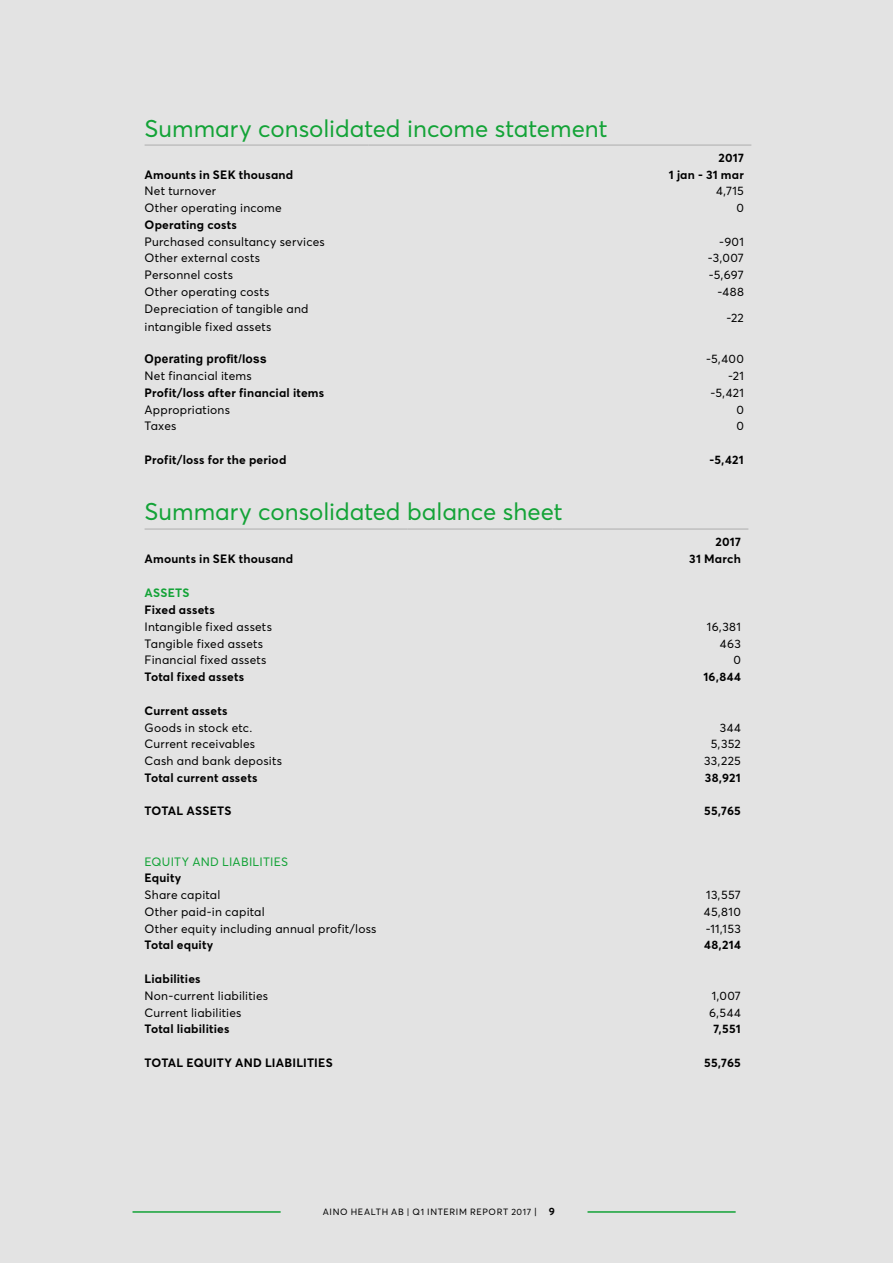
<style>
.page{position:relative;width:893px;height:1263px;background:#e3e3e3}
.page>*{position:absolute;margin:0;border:0;box-sizing:border-box;transform-origin:0 0}
.t1{font:24px "Averta Std";color:#13a337}
.t2{font:12px/18px "Averta Std";letter-spacing:.02em;color:#000}
.t3{font:700 12px "Averta Std";letter-spacing:.015em;color:#000}
.t4{font:700 12px "Arial";letter-spacing:.015em;color:#000}
.t5{font:12px "Averta Std";letter-spacing:.02em;color:#13a337}
.t6{font:700 12px "Averta Std";letter-spacing:.02em;color:#13a337}
.t7{font:9px "Averta Std";letter-spacing:.07em;color:#000}
.s1{font-size:9.75px}
.s2{font-weight:700;font-size:10.5px}
</style>
<div class="page">
<hr style="left:145px;top:144px;width:224px;height:2px;background:#bfbfbf">
<hr style="left:369px;top:144px;width:191px;height:2px;background:#bfbfbf">
<hr style="left:560px;top:144px;width:191px;height:2px;background:#bfbfbf">
<hr style="left:145px;top:528px;width:262px;height:2px;background:#bfbfbf">
<hr style="left:407px;top:528px;width:146px;height:2px;background:#bfbfbf">
<hr style="left:553px;top:528px;width:195px;height:2px;background:#bfbfbf">
<hr style="left:133px;top:1211px;width:148px;height:2px;background:#13a337">
<hr style="left:587px;top:1211px;width:149px;height:2px;background:#13a337">
<h1 class="t1" style="left:145px;top:113px;width:464px">Summary consolidated income statement</h1>
<p class="t3" style="left:718px;top:150px;width:27px">2017</p>
<p class="t3" style="left:145px;top:167px;width:150px">Amounts in SEK thousand</p>
<p class="t3" style="left:669px;top:167px;width:76px">1 jan - 31 mar</p>
<p class="t2" style="left:145px;top:182px;width:73px">Net turnover</p>
<p class="t2" style="left:716px;top:182px;width:29px">4,715</p>
<p class="t2" style="left:145px;top:199px;width:139px">Other operating income</p>
<p class="t2" style="left:736px;top:199px;width:9px">0</p>
<p class="t3" style="left:145px;top:217px;width:94px">Operating costs</p>
<p class="t2" style="left:145px;top:232px;width:182px">Purchased consultancy services</p>
<p class="t2" style="left:719px;top:232px;width:26px">-901</p>
<p class="t2" style="left:145px;top:249px;width:117px">Other external costs</p>
<p class="t2" style="left:708px;top:249px;width:37px">-3,007</p>
<p class="t2" style="left:145px;top:266px;width:90px">Personnel costs</p>
<p class="t2" style="left:709px;top:266px;width:37px">-5,697</p>
<p class="t2" style="left:145px;top:283px;width:126px">Other operating costs</p>
<p class="t2" style="left:717px;top:283px;width:28px">-488</p>
<p class="t2" style="left:145px;top:299px;width:166px">Depreciation of tangible and intangible fixed assets</p>
<p class="t2" style="left:726px;top:308px;width:19px">-22</p>
<p class="t4" style="left:145px;top:352px;width:124px">Operating profit/loss</p>
<p class="t2" style="left:706px;top:350px;width:39px">-5,400</p>
<p class="t2" style="left:145px;top:367px;width:109px">Net financial items</p>
<p class="t2" style="left:728px;top:367px;width:17px">-21</p>
<p class="t3" style="left:145px;top:385px;width:181px">Profit/loss after financial items</p>
<p class="t2" style="left:710px;top:384px;width:35px">-5,421</p>
<p class="t2" style="left:145px;top:400px;width:87px">Appropriations</p>
<p class="t2" style="left:736px;top:400px;width:9px">0</p>
<p class="t2" style="left:145px;top:417px;width:33px">Taxes</p>
<p class="t2" style="left:736px;top:417px;width:9px">0</p>
<p class="t3" style="left:145px;top:452px;width:143px">Profit/loss for the period</p>
<p class="t3" style="left:709px;top:452px;width:36px">-5,421</p>
<h1 class="t1" style="left:145px;top:497px;width:420px">Summary consolidated balance sheet</h1>
<p class="t3" style="left:715px;top:534px;width:27px">2017</p>
<p class="t3" style="left:145px;top:551px;width:150px">Amounts in SEK thousand</p>
<p class="t3" style="left:689px;top:551px;width:53px">31 March</p>
<p class="t6" style="left:145px;top:585px;width:46px">ASSETS</p>
<p class="t3" style="left:145px;top:602px;width:72px">Fixed assets</p>
<p class="t2" style="left:145px;top:618px;width:129px">Intangible fixed assets</p>
<p class="t2" style="left:707px;top:618px;width:35px">16,381</p>
<p class="t2" style="left:145px;top:634px;width:120px">Tangible fixed assets</p>
<p class="t2" style="left:720px;top:634px;width:23px">463</p>
<p class="t2" style="left:145px;top:651px;width:123px">Financial fixed assets</p>
<p class="t2" style="left:733px;top:651px;width:9px">0</p>
<p class="t3" style="left:145px;top:669px;width:101px">Total fixed assets</p>
<p class="t3" style="left:703px;top:669px;width:39px">16,844</p>
<p class="t3" style="left:145px;top:703px;width:85px">Current assets</p>
<p class="t2" style="left:145px;top:718px;width:109px">Goods in stock etc.</p>
<p class="t2" style="left:720px;top:718px;width:23px">344</p>
<p class="t2" style="left:145px;top:735px;width:112px">Current receivables</p>
<p class="t2" style="left:711px;top:735px;width:32px">5,352</p>
<p class="t2" style="left:145px;top:752px;width:139px">Cash and bank deposits</p>
<p class="t2" style="left:704px;top:752px;width:38px">33,225</p>
<p class="t3" style="left:145px;top:770px;width:114px">Total current assets</p>
<p class="t3" style="left:705px;top:770px;width:37px">38,921</p>
<p class="t3" style="left:145px;top:803px;width:88px">TOTAL ASSETS</p>
<p class="t3" style="left:704px;top:803px;width:38px">55,765</p>
<p class="t5" style="left:145px;top:854px;width:145px">EQUITY AND LIABILITIES</p>
<p class="t3" style="left:145px;top:870px;width:38px">Equity</p>
<p class="t2" style="left:145px;top:886px;width:77px">Share capital</p>
<p class="t2" style="left:706px;top:886px;width:36px">13,557</p>
<p class="t2" style="left:145px;top:902px;width:122px">Other paid-in capital</p>
<p class="t2" style="left:704px;top:902px;width:39px">45,810</p>
<p class="t2" style="left:145px;top:919px;width:233px">Other equity including annual profit/loss</p>
<p class="t2" style="left:706px;top:919px;width:37px">-11,153</p>
<p class="t3" style="left:145px;top:937px;width:70px">Total equity</p>
<p class="t3" style="left:704px;top:937px;width:38px">48,214</p>
<p class="t3" style="left:145px;top:971px;width:58px">Liabilities</p>
<p class="t2" style="left:145px;top:986px;width:125px">Non-current liabilities</p>
<p class="t2" style="left:712px;top:986px;width:31px">1,007</p>
<p class="t2" style="left:145px;top:1003px;width:98px">Current liabilities</p>
<p class="t2" style="left:709px;top:1003px;width:33px">6,544</p>
<p class="t3" style="left:145px;top:1021px;width:86px">Total liabilities</p>
<p class="t3" style="left:713px;top:1021px;width:29px">7,551</p>
<p class="t3" style="left:145px;top:1055px;width:190px">TOTAL EQUITY AND LIABILITIES</p>
<p class="t3" style="left:704px;top:1055px;width:38px">55,765</p>
<p class="t7" style="left:323px;top:1206px;width:234px">AINO HEALTH AB | Q1 INTERIM REPORT 2017 <span class="s1">|</span> <span class="s2">9</span></p>
</div>
